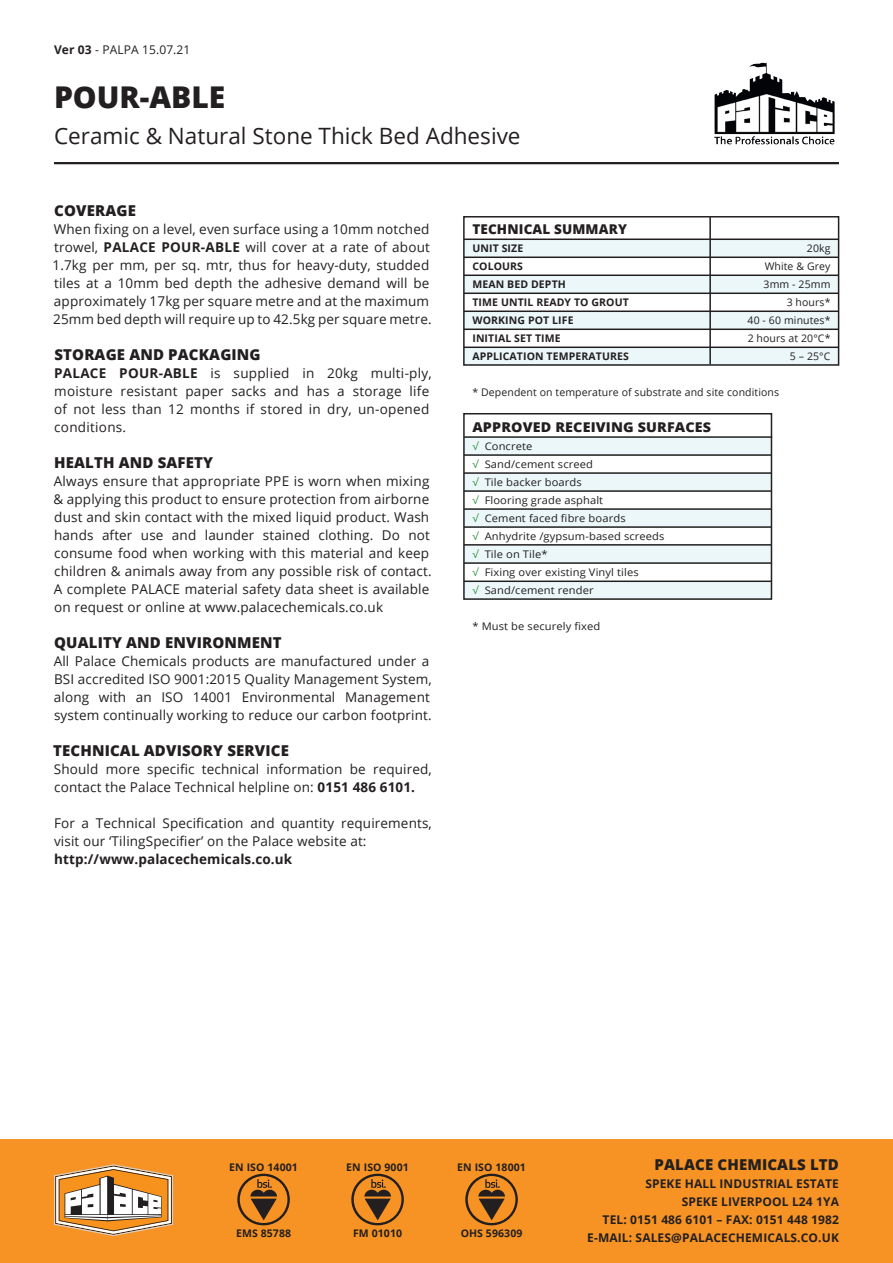
<style>
.page{position:relative;width:893px;height:1263px;background:#fff}
.page>*{position:absolute;margin:0;border:0;box-sizing:border-box;transform-origin:0 0}
.t1{font:800 30px "Open Sans";color:#231f20}
.t2{font:22.5px "Open Sans";color:#231f20}
.t3{font:800 15px "Open Sans";letter-spacing:.01em;color:#231f20}
.t4{font:13.5px/18px "Open Sans";letter-spacing:.01em;color:#231f20}
.t5{font:700 13.5px "Open Sans";letter-spacing:.01em;color:#231f20}
.t6{font:800 13.5px "Open Sans";letter-spacing:.01em;color:#231f20;scale:1.06 1}
.t7{font:800 13.5px "Open Sans";letter-spacing:.01em;color:#231f20}
.t8{font:700 12px/18px "Open Sans";letter-spacing:.01em;color:#231f20;text-align:right}
.t9{font:12px "Open Sans";letter-spacing:.01em;color:#231f20}
.t10{font:10.5px/18px "Open Sans";letter-spacing:.01em;color:#231f20;scale:1.06 1}
.t11{font:700 10.5px/18px "Open Sans";letter-spacing:.01em;color:#231f20}
.t12{font:10.5px/18px "Open Sans";letter-spacing:.01em;color:#231f20;text-align:right}
.s1{font-weight:700}
.s2{color:#359343}
</style>
<div class="page">
<div style="left:464px;top:437px;width:307px;height:18px;background:#ebf7f9"></div>
<div style="left:464px;top:473px;width:307px;height:18px;background:#ebf7f9"></div>
<div style="left:464px;top:509px;width:307px;height:18px;background:#ebf7f9"></div>
<div style="left:464px;top:545px;width:307px;height:18px;background:#ebf7f9"></div>
<div style="left:464px;top:581px;width:307px;height:18px;background:#ebf7f9"></div>
<div style="left:0;top:1140px;width:893px;height:123px;background:#f79324"></div>
<svg style="left:54px;top:1164px;width:119px;height:72px"></svg>
<hr style="left:54px;top:162px;width:785px;height:2px;background:#231f20">
<div style="left:464px;top:239px;width:375px;height:18px;background:#ebf7f9"></div>
<div style="left:464px;top:275px;width:375px;height:18px;background:#ebf7f9"></div>
<div style="left:464px;top:311px;width:375px;height:18px;background:#ebf7f9"></div>
<div style="left:464px;top:347px;width:375px;height:18px;background:#ebf7f9"></div>
<div style="left:463px;top:216px;width:376px;height:150px;border:2px solid #231f20"></div>
<hr style="left:464px;top:238px;width:375px;height:2px;background:#231f20">
<hr style="left:709px;top:217px;width:2px;height:147px;background:#231f20">
<hr style="left:464px;top:256px;width:375px;height:2px;background:#231f20">
<hr style="left:464px;top:274px;width:375px;height:2px;background:#231f20">
<hr style="left:464px;top:292px;width:375px;height:2px;background:#231f20">
<hr style="left:464px;top:310px;width:375px;height:2px;background:#231f20">
<hr style="left:464px;top:328px;width:375px;height:2px;background:#231f20">
<hr style="left:464px;top:346px;width:375px;height:2px;background:#231f20">
<div style="left:463px;top:413px;width:309px;height:187px;border:2px solid #231f20"></div>
<hr style="left:464px;top:436px;width:308px;height:2px;background:#231f20">
<hr style="left:464px;top:454px;width:307px;height:2px;background:#231f20">
<hr style="left:464px;top:472px;width:307px;height:2px;background:#231f20">
<hr style="left:464px;top:490px;width:307px;height:2px;background:#231f20">
<hr style="left:464px;top:508px;width:307px;height:2px;background:#231f20">
<hr style="left:464px;top:526px;width:307px;height:2px;background:#231f20">
<hr style="left:464px;top:544px;width:307px;height:2px;background:#231f20">
<hr style="left:464px;top:562px;width:307px;height:2px;background:#231f20">
<hr style="left:464px;top:580px;width:307px;height:2px;background:#231f20">
<svg style="left:237px;top:1174px;width:53px;height:51px"></svg>
<svg style="left:351px;top:1174px;width:53px;height:51px"></svg>
<svg style="left:465px;top:1174px;width:53px;height:51px"></svg>
<img style="left:714px;top:62px;width:121px;height:83px">
<p class="t9" style="left:54px;top:41px;width:138px"><span class="s1">Ver 03</span> - PALPA 15.07.21</p>
<h1 class="t1" style="left:54px;top:74px;width:173px">POUR-ABLE</h1>
<h2 class="t2" style="left:54px;top:120px;width:468px">Ceramic &amp; Natural Stone Thick Bed Adhesive</h2>
<p class="t3" style="left:54px;top:199px;width:83px">COVERAGE</p>
<p class="t4" style="left:53px;top:220px;width:381px">When fixing on a level, even surface using a 10mm notched trowel, <span class="s1">PALACE POUR-ABLE</span> will cover at a rate of about 1.7kg per mm, per sq. mtr, thus for heavy-duty, studded tiles at a 10mm bed depth the adhesive demand will be approximately 17kg per square metre and at the maximum 25mm bed depth will require up to 42.5kg per square metre.</p>
<p class="t3" style="left:54px;top:343px;width:208px">STORAGE AND PACKAGING</p>
<p class="t4" style="left:54px;top:364px;width:379px"><span class="s1">PALACE POUR-ABLE</span> is supplied in 20kg multi-ply, moisture resistant paper sacks and has a storage life of not less than 12 months if stored in dry, un-opened conditions.</p>
<p class="t3" style="left:54px;top:451px;width:161px">HEALTH AND SAFETY</p>
<p class="t4" style="left:53px;top:472px;width:380px">Always ensure that appropriate PPE is worn when mixing &amp; applying this product to ensure protection from airborne dust and skin contact with the mixed liquid product. Wash hands after use and launder stained clothing. Do not consume food when working with this material and keep children &amp; animals away from any possible risk of contact.<br>A complete PALACE material safety data sheet is available on request or online at www.palacechemicals.co.uk</p>
<p class="t3" style="left:54px;top:631px;width:229px">QUALITY AND ENVIRONMENT</p>
<p class="t4" style="left:54px;top:652px;width:380px">All Palace Chemicals products are manufactured under a BSI accredited ISO 9001:2015 Quality Management System, along with an ISO 14001 Environmental Management system continually working to reduce our carbon footprint.</p>
<p class="t3" style="left:53px;top:739px;width:237px">TECHNICAL ADVISORY SERVICE</p>
<p class="t4" style="left:54px;top:760px;width:379px">Should more specific technical information be required, contact the Palace Technical helpline on: <span class="s1">0151 486 6101.</span></p>
<p class="t4" style="left:54px;top:814px;width:379px">For a Technical Specification and quantity requirements, visit our ‘TilingSpecifier’ on the Palace website at:</p>
<p class="t5" style="left:54px;top:850px;width:240px">http://www.palacechemicals.co.uk</p>
<p class="t7" style="left:472px;top:219px;width:156px">TECHNICAL SUMMARY</p>
<p class="t11" style="left:472px;top:239px;width:158px">UNIT SIZE<br>COLOURS<br>MEAN BED DEPTH<br>TIME UNTIL READY TO GROUT<br>WORKING POT LIFE<br>INITIAL SET TIME<br>APPLICATION TEMPERATURES</p>
<p class="t12" style="left:748px;top:239px;width:84px">20kg<br>White &amp; Grey<br>3mm - 25mm<br>3 hours*<br>40 - 60 minutes*<br>2 hours at 20°C*<br>5 – 25°C</p>
<p class="t12" style="left:472px;top:383px;width:308px">* Dependent on temperature of substrate and site conditions</p>
<p class="t6" style="left:472px;top:417px;width:227px">APPROVED RECEIVING SURFACES</p>
<p class="t10" style="left:472px;top:437px;width:183px"><span class="s2">√</span> Concrete<br><span class="s2">√</span> Sand/cement screed<br><span class="s2">√</span> Tile backer boards<br><span class="s2">√</span> Flooring grade asphalt<br><span class="s2">√</span> Cement faced fibre boards<br><span class="s2">√</span> Anhydrite /gypsum-based screeds <span class="s2">√</span> Tile on Tile*<br><span class="s2">√</span> Fixing over existing Vinyl tiles<br><span class="s2">√</span> Sand/cement render</p>
<p class="t10" style="left:472px;top:617px;width:122px">* Must be securely fixed</p>
<p class="t11" style="left:229px;top:1158px;width:70px">EN ISO 14001</p>
<p class="t11" style="left:236px;top:1223px;width:57px">EMS 85788</p>
<p class="t11" style="left:346px;top:1158px;width:64px">EN ISO 9001</p>
<p class="t11" style="left:353px;top:1223px;width:51px">FM 01010</p>
<p class="t11" style="left:457px;top:1158px;width:70px">EN ISO 18001</p>
<p class="t11" style="left:461px;top:1223px;width:63px">OHS 596309</p>
<p class="t3" style="left:655px;top:1153px;width:186px">PALACE CHEMICALS LTD</p>
<p class="t8" style="left:587px;top:1174px;width:253px">SPEKE HALL INDUSTRIAL ESTATE<br>SPEKE LIVERPOOL L24 1YA<br>TEL: 0151 486 6101 – FAX: 0151 448 1982<br>E-MAIL: SALES@PALACECHEMICALS.CO.UK</p>
</div>
